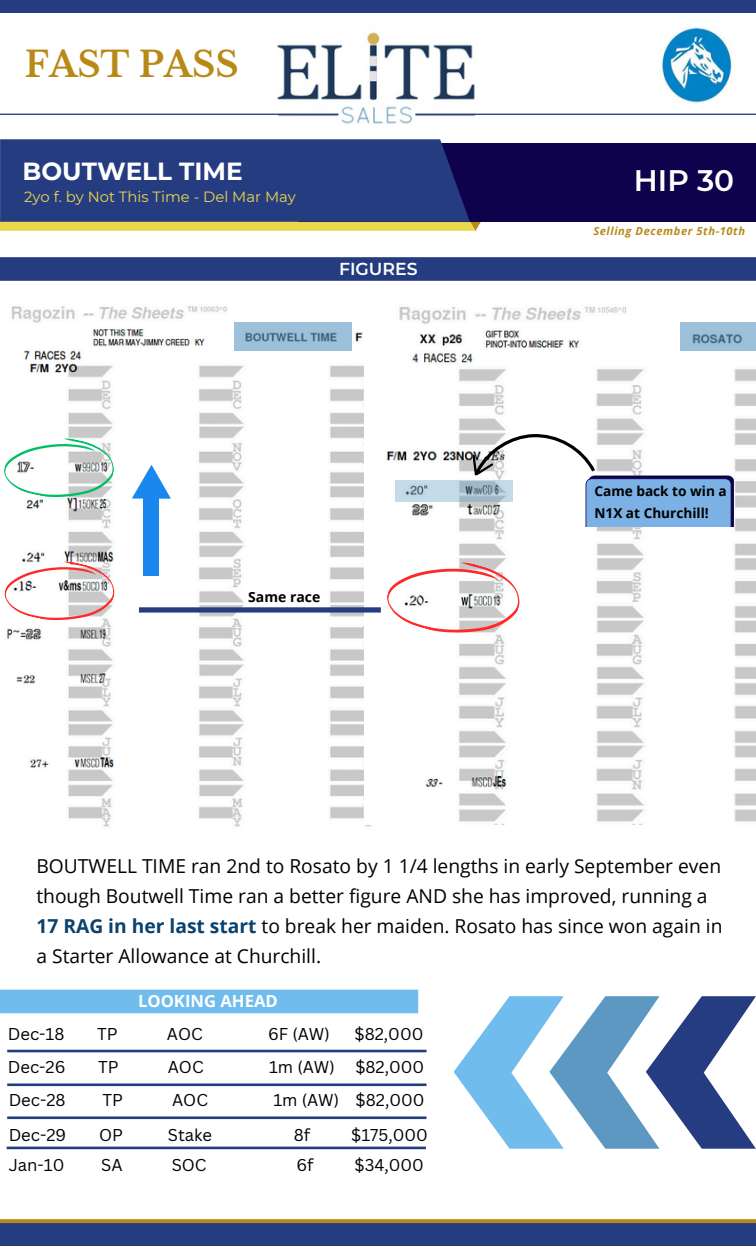
<style>
.page{position:relative;width:756px;height:1246px;background:#fff}
.page>*{position:absolute;margin:0;border:0;box-sizing:border-box;transform-origin:0 0}
.t1{font:700 35px "Libre Baskerville";color:#b88917}
.t2{font:600 29.57px "Montserrat";color:#fff}
.t3{font:700 24.68px "Montserrat";color:#fff}
.t4{font:19.25px/30.1px "Open Sans";color:#000}
.t5{font:600 17.32px "Montserrat";color:#fff}
.t6{font:16.62px "Canva Sans";color:#000}
.t7{font:700 16.62px "Open Sans";color:#fff}
.t8{font:14.88px "Montserrat";color:#ebd64d}
.t9{font:700 14px "Open Sans";color:#000}
.t10{font:700 13.65px/21.7px "Open Sans";color:#000}
.t11{font:italic 700 11.2px "Open Sans";letter-spacing:.055em;color:#b88917}
.s1{font-weight:700;color:#0b416d}
</style>
<div class="page">
<img style="left:276px;top:32px;width:199px;height:92px">
<hr style="left:415px;top:114px;width:341px;height:1px;background:#263c80">
<div style="left:0;top:0;width:756px;height:12px;background:#263c80"></div>
<div style="left:0;top:1223px;width:756px;height:22px;background:#263c80"></div>
<hr style="left:0;top:114px;width:339px;height:1px;background:#263c80">
<svg style="left:0;top:1219px;width:756px;height:4px;background:#bb8e21"></svg>
<svg style="left:0;top:222px;width:481px;height:9px;background:#ebd651"></svg>
<div style="left:298px;top:143px;width:458px;height:79px;background:#0f024d"></div>
<div style="left:0;top:139px;width:470px;height:83px;background:#263c80"></div>
<div style="left:0;top:257px;width:756px;height:24px;background:#263c80"></div>
<div style="left:0;top:989px;width:418px;height:24px;background:#6fbced"></div>
<hr style="left:7px;top:1049px;width:420px;height:3px;background:#263c80">
<hr style="left:7px;top:1083px;width:420px;height:3px;background:#263c80">
<hr style="left:7px;top:1116px;width:420px;height:3px;background:#263c80">
<img style="left:6px;top:306px;width:366px;height:521px">
<img style="left:364px;top:306px;width:392px;height:518px">
<svg style="left:381px;top:543px;width:146px;height:109px"></svg>
<img style="left:4px;top:548px;width:116px;height:86px">
<div style="left:144px;top:498px;width:15px;height:78px;background:#1a87ef"></div>
<svg style="left:132px;top:465px;width:39px;height:34px"></svg>
<svg style="left:4px;top:425px;width:115px;height:86px"></svg>
<svg style="left:235px;top:323px;width:117px;height:28px;background:#92b6cf"></svg>
<svg style="left:680px;top:323px;width:76px;height:28px;background:#93b7d0"></svg>
<hr style="left:7px;top:1146px;width:419px;height:3px;background:#263c80">
<svg style="left:472px;top:432px;width:262px;height:95px"></svg>
<svg style="left:396px;top:481px;width:117px;height:21px;background:#b1c7d5"></svg>
<div style="left:139px;top:607px;width:242px;height:5px;background:#263c80"></div>
<img style="left:662px;top:28px;width:70px;height:76px">
<svg style="left:454px;top:996px;width:301px;height:152px"></svg>
<p class="t1" style="left:25px;top:43px;width:215px">FAST PASS</p>
<p class="t3" style="left:23px;top:156px;width:222px">BOUTWELL TIME</p>
<h2 class="t8" style="left:24px;top:188px;width:273px">2yo f. by Not This Time - Del Mar May</h2>
<p class="t5" style="left:339px;top:258px;width:80px">FIGURES</p>
<p class="t9" style="left:248px;top:586px;width:74px">Same race</p>
<h1 class="t2" style="left:634px;top:162px;width:102px">HIP 30</h1>
<p class="t11" style="left:593px;top:222px;width:153px">Selling December 5th-10th</p>
<h5 class="t10" style="left:594px;top:480px;width:134px">Came back to win a<br>N1X at Churchill!</h5>
<p class="t4" style="left:36px;top:850px;width:688px">BOUTWELL TIME ran 2nd to Rosato by 1 1/4 lengths in early September even though Boutwell Time ran a better figure AND she has improved, running a <span class="s1">17 RAG in her last start</span> to break her maiden. Rosato has since won again in a Starter Allowance at Churchill.</p>
<p class="t7" style="left:138px;top:989px;width:141px">LOOKING AHEAD</p>
<p class="t6" style="left:8px;top:1022px;width:58px">Dec-18</p>
<p class="t6" style="left:97px;top:1022px;width:22px">TP</p>
<p class="t6" style="left:167px;top:1022px;width:37px">AOC</p>
<p class="t6" style="left:268px;top:1022px;width:63px">6F (AW)</p>
<p class="t6" style="left:355px;top:1022px;width:70px">$82,000</p>
<h3 class="t6" style="left:8px;top:1055px;width:59px">Dec-26</h3>
<h3 class="t6" style="left:98px;top:1055px;width:22px">TP</h3>
<h3 class="t6" style="left:168px;top:1055px;width:37px">AOC</h3>
<h3 class="t6" style="left:269px;top:1055px;width:157px">1m (AW) $82,000</h3>
<p class="t6" style="left:9px;top:1088px;width:58px">Dec-28</p>
<p class="t6" style="left:103px;top:1088px;width:22px">TP</p>
<p class="t6" style="left:172px;top:1088px;width:37px">AOC</p>
<p class="t6" style="left:273px;top:1088px;width:153px">1m (AW) $82,000</p>
<p class="t6" style="left:9px;top:1122px;width:59px">Dec-29</p>
<p class="t6" style="left:99px;top:1122px;width:25px">OP</p>
<p class="t6" style="left:168px;top:1122px;width:46px">Stake</p>
<p class="t6" style="left:294px;top:1122px;width:18px">8f</p>
<p class="t6" style="left:351px;top:1122px;width:78px">$175,000</p>
<p class="t6" style="left:9px;top:1153px;width:57px">Jan-10</p>
<p class="t6" style="left:101px;top:1153px;width:23px">SA</p>
<p class="t6" style="left:172px;top:1153px;width:36px">SOC</p>
<p class="t6" style="left:297px;top:1153px;width:19px">6f</p>
<p class="t6" style="left:355px;top:1153px;width:71px">$34,000</p>
</div>
